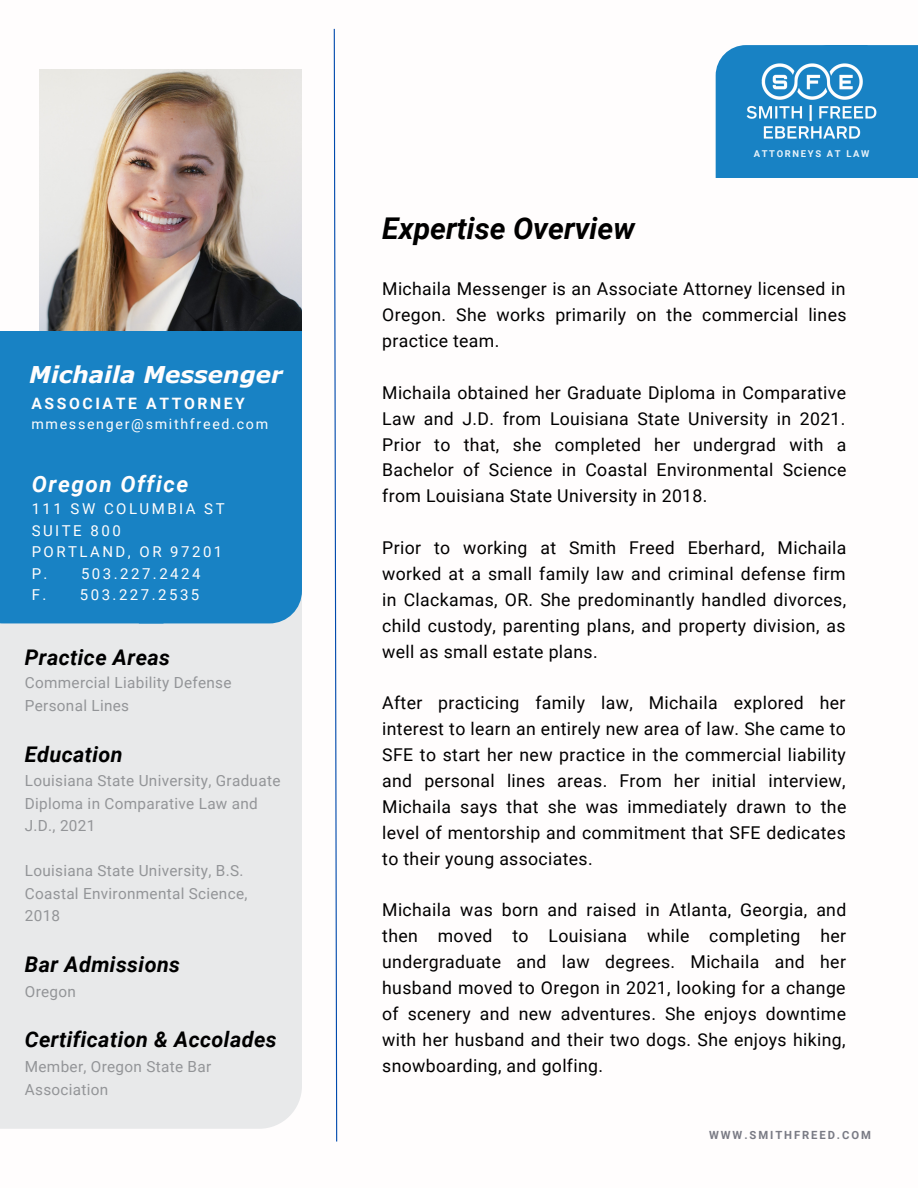
<style>
.page{position:relative;width:918px;height:1188px;background:#fff}
.page>*{position:absolute;margin:0;border:0;box-sizing:border-box;transform-origin:0 0}
.t1{font:italic 700 30px "Roboto";color:#000}
.t2{font:italic 700 23.1px "Verdana Pro";color:#fffdfd}
.t3{font:italic 700 22.5px "Roboto";letter-spacing:.07em;color:#fffdfd}
.t4{font:italic 700 21.6px "Roboto";letter-spacing:.02em;color:#000}
.t5{font:17.7px/25.8px "Roboto";letter-spacing:.02em;color:#000;text-align:justify}
.t6{font:700 15.75px "Roboto";letter-spacing:.165em;color:#fffdfd}
.t7{font:15.3px/22.5px "Roboto";letter-spacing:.02em;color:#939598}
.t8{font:15px "Roboto";letter-spacing:.165em;color:#fffdfd}
.t9{font:14.25px "Roboto";letter-spacing:.12em;color:#fffdfd}
.t10{font:700 11.25px "Roboto";letter-spacing:.17em;color:#797a84}
.t11{font:700 9.45px "Roboto";letter-spacing:.175em;color:#e7f2f9}
</style>
<div class="page">
<img style="left:40px;top:70px;width:262px;height:262px">
<div style="left:0;top:897px;width:302px;height:232px;background:#e8e9ea"></div>
<div style="left:0;top:591px;width:302px;height:306px;background:#e8e9ea"></div>
<div style="left:0;top:332px;width:302px;height:233px;background:#1882c4"></div>
<div style="left:0;top:565px;width:302px;height:58px;background:#1882c4"></div>
<div style="left:716px;top:45px;width:202px;height:133px;background:#1882c4"></div>
<img style="left:746px;top:45px;width:131px;height:121px">
<svg style="left:333px;top:28px;width:5px;height:1114px"></svg>
<p class="t2" style="left:29px;top:360px;width:255px">Michaila Messenger</p>
<p class="t6" style="left:31px;top:394px;width:215px">ASSOCIATE ATTORNEY</p>
<p class="t9" style="left:31px;top:416px;width:238px">mmessenger@smithfreed.com</p>
<p class="t3" style="left:32px;top:471px;width:158px">Oregon Office</p>
<p class="t8" style="left:32px;top:500px;width:194px">111 SW COLUMBIA ST</p>
<p class="t8" style="left:32px;top:522px;width:91px">SUITE 800</p>
<p class="t8" style="left:32px;top:543px;width:192px">PORTLAND, OR 97201</p>
<p class="t8" style="left:32px;top:565px;width:170px">P. 503.227.2424</p>
<p class="t8" style="left:32px;top:586px;width:169px">F. 503.227.2535</p>
<p class="t4" style="left:25px;top:645px;width:147px">Practice Areas</p>
<p class="t7" style="left:25px;top:672px;width:208px">Commercial Liability Defense</p>
<p class="t7" style="left:25px;top:695px;width:106px">Personal Lines</p>
<p class="t4" style="left:25px;top:742px;width:99px">Education</p>
<p class="t7" style="left:25px;top:770px;width:257px">Louisiana State University, Graduate<br>Diploma in Comparative Law and<br>J.D., 2021</p>
<p class="t7" style="left:25px;top:860px;width:224px">Louisiana State University, B.S.<br>Coastal Environmental Science,<br>2018</p>
<p class="t4" style="left:25px;top:952px;width:157px">Bar Admissions</p>
<p class="t7" style="left:25px;top:980px;width:53px">Oregon</p>
<p class="t4" style="left:25px;top:1027px;width:253px">Certification &amp; Accolades</p>
<p class="t7" style="left:25px;top:1056px;width:188px">Member, Oregon State Bar<br>Association</p>
<p class="t11" style="left:754px;top:148px;width:117px">ATTORNEYS AT LAW</p>
<p class="t1" style="left:382px;top:211px;width:254px">Expertise Overview</p>
<p class="t5" style="left:382px;top:276px;width:466px">Michaila Messenger is an Associate Attorney licensed in Oregon. She works primarily on the commercial lines practice team.</p>
<p class="t5" style="left:382px;top:380px;width:466px">Michaila obtained her Graduate Diploma in Comparative Law and J.D. from Louisiana State University in 2021.<br>Prior to that, she completed her undergrad with a Bachelor of Science in Coastal Environmental Science from Louisiana State University in 2018.</p>
<p class="t5" style="left:382px;top:535px;width:466px">Prior to working at Smith Freed Eberhard, Michaila worked at a small family law and criminal defense firm in Clackamas, OR. She predominantly handled divorces, child custody, parenting plans, and property division, as well as small estate plans.</p>
<p class="t5" style="left:382px;top:690px;width:466px">After practicing family law, Michaila explored her interest to learn an entirely new area of law. She came to SFE to start her new practice in the commercial liability and personal lines areas. From her initial interview, Michaila says that she was immediately drawn to the level of mentorship and commitment that SFE dedicates to their young associates.</p>
<p class="t5" style="left:382px;top:897px;width:466px">Michaila was born and raised in Atlanta, Georgia, and then moved to Louisiana while completing her undergraduate and law degrees. Michaila and her husband moved to Oregon in 2021, looking for a change of scenery and new adventures. She enjoys downtime with her husband and their two dogs. She enjoys hiking, snowboarding, and golfing.</p>
<p class="t10" style="left:709px;top:1128px;width:163px">WWW.SMITHFREED.COM</p>
</div>
